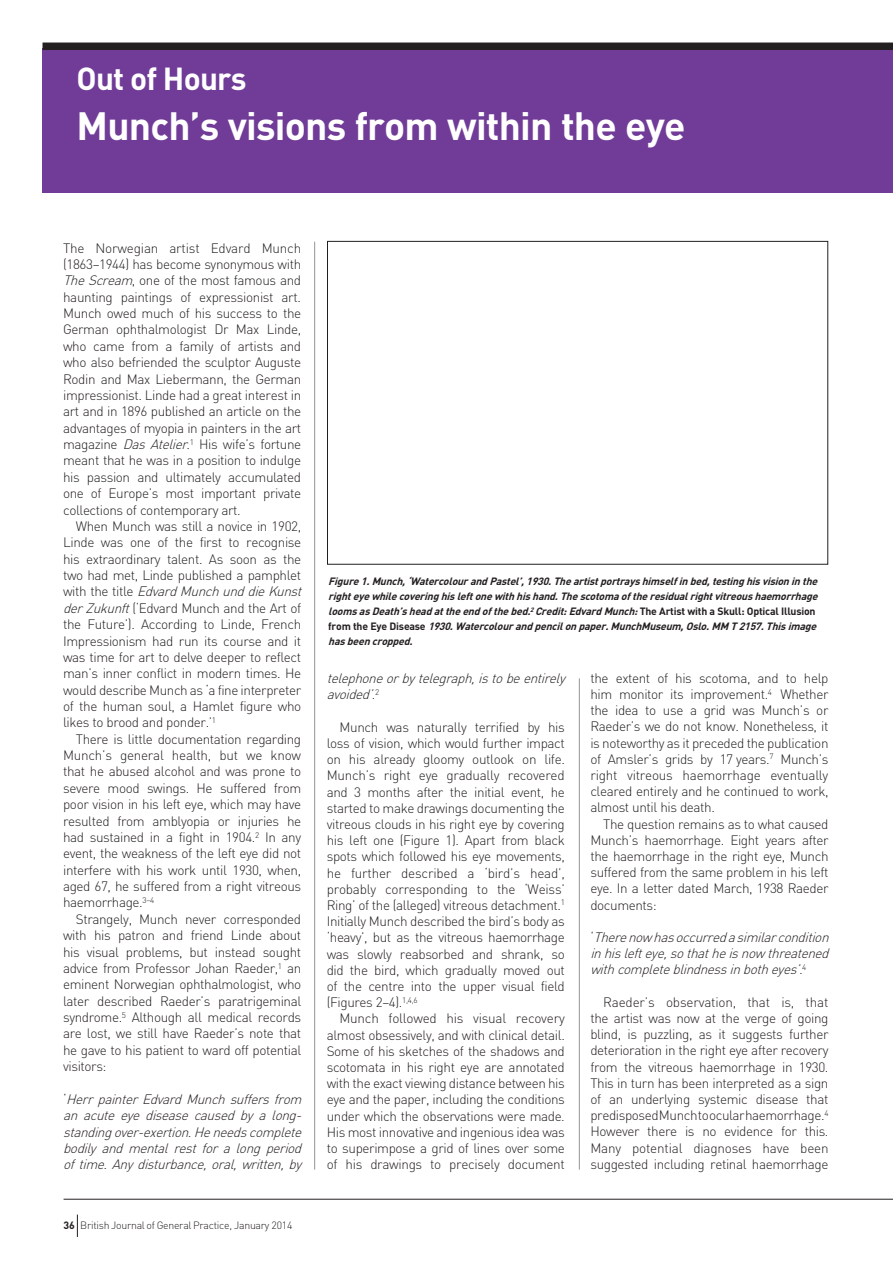
<style>
.page{position:relative;width:893px;height:1263px;background:#fff}
.page>*{position:absolute;margin:0;border:0;box-sizing:border-box;transform-origin:0 0}
.t1{font:700 39px "DIN";letter-spacing:-.02em;color:#fff}
.t2{font:700 31.5px "DIN";letter-spacing:-.025em;color:#fff}
.t3{font:300 13.5px/16.2px "DIN";letter-spacing:-.03em;color:#231f20;text-align:justify}
.t4{font:italic 300 13.5px/16.4px "DIN";color:#231f20;text-align:justify}
.t5{font:italic 700 10.5px/15px "DIN";color:#231f20}
.t6{font:300 10.5px "DIN";letter-spacing:-.025em;color:#231f20}
.s1{font-style:italic}
.s2{font-style:normal}
.s3{font-weight:700}
</style>
<div class="page">
<hr style="left:579px;top:678px;width:1px;height:491px;background:#939598">
<hr style="left:314px;top:242px;width:1px;height:927px;background:#939598">
<div style="left:43px;top:49px;width:850px;height:144px;background:#713c98"></div>
<div style="left:43px;top:43px;width:850px;height:7px;background:#231f20"></div>
<hr style="left:64px;top:1199px;width:829px;height:1px;background:#231f20">
<svg style="left:77px;top:1214px;width:1px;height:23px"></svg>
<div style="left:327px;top:241px;width:501px;height:323px;border:1px solid #231f20"></div>
<h2 class="t2" style="left:77px;top:58px;width:172px">Out of Hours</h2>
<h1 class="t1" style="left:77px;top:100px;width:610px">Munch’s visions from within the eye</h1>
<p class="t3" style="left:63px;top:239px;width:240px">The Norwegian artist Edvard Munch (1863–1944) has become synonymous with <span class="s1">TheScream</span>, one of the most famous and haunting paintings of expressionist art.<br>Munch owed much of his success to the German ophthalmologist Dr Max Linde, who came from a family of artists and who also befriended the sculptor Auguste Rodin and Max Liebermann, the German impressionist. Linde had a great interest in art and in 1896 published an article on the advantages of myopia in painters in the art magazine <span class="s1">DasAtelier</span>.<sup>1</sup> His wife’s fortune meant that he was in a position to indulge his passion and ultimately accumulated one of Europe’s most important private collections of contemporary art.</p>
<p class="t3" style="left:63px;top:518px;width:244px;text-align:left;text-indent:13px">When Munch was still a novice in 1902, Linde was one of the first to recognise his extraordinary talent. As soon as the two had met, Linde published a pamphlet w i t h t h e t i t l e <span class="s1">EdvardMunchunddieKunst derZukunft</span>(‘Edvard Munch and the Art of the Future’). According to Linde, French Impressionism had run its course and it was time for art to delve deeper to reflect man’s inner conflict in modern times. He would describe Munch as ‘a fine interpreter of the human soul, a Hamlet figure who likes to brood and ponder.’<sup>1</sup></p>
<p class="t3" style="left:63px;top:730px;width:240px;text-indent:13px">There is little documentation regarding Munch’s general health, but we know that he abused alcohol and was prone to severe mood swings. He suffered from poor vision in his left eye, which may have resulted from amblyopia or injuries he had sustained in a fight in 1904.<sup>2</sup> In any event, the weakness of the left eye did not interfere with his work until 1930, when, aged 67, he suffered from a right vitreous haemorrhage.<sup>3–4</sup></p>
<p class="t3" style="left:63px;top:911px;width:240px;text-indent:13px">Strangely, Munch never corresponded with his patron and friend Linde about his visual problems, but instead sought advice from Professor Johan Raeder,<sup>1</sup> an eminent Norwegian ophthalmologist, who later described Raeder’s paratrigeminal syndrome.<sup>5</sup> Although all medical records are lost, we still have Raeder’s note that he gave to his patient to ward off potential visitors:</p>
<p class="t4" style="left:63px;top:1091px;width:244px"><span class="s2">‘</span> HerrpainterEdvardMunchsuffersfrom an acute eye disease caused by a long&shy;standingover-exertion.Heneedscomplete bodily and mental rest for a long period oftime.Anydisturbance,oral,written,by</p>
<p class="t6" style="left:64px;top:1219px;width:230px"><span class="s3">36</span> British Journal of General Practice, January 2014</p>
<p class="t5" style="left:328px;top:574px;width:494px">Figure1.Munch,‘WatercolourandPastel’,1930.Theartistportrayshimselfinbed,testinghisvisioninthe righteyewhilecoveringhisleftonewithhishand.Thescotomaoftheresidualrightvitreoushaemorrhage loomsasDeath’sheadattheendofthebed.<sup>2</sup>Credit:EdvardMunch:<span class="s2">T h e A r t i s t w i t h a S k u l l : O p t i c a l I l l u s i o n f r o m t h e E y e D i s e a s e</span> 1930.Watercolourandpencilonpaper.MunchMuseum,Oslo.MM T2157.Thisimage hasbeencropped.</p>
<p class="t4" style="left:327px;top:670px;width:244px">telephoneorbytelegraph,istobeentirely avoided’<span class="s2">.</span> <sup>2</sup></p>
<p class="t3" style="left:327px;top:719px;width:240px;text-indent:13px">Munch was naturally terrified by his loss of vision, which would further impact on his already gloomy outlook on life.<br>Munch’s right eye gradually recovered and 3 months after the initial event, he started to make drawings documenting the vitreous clouds in his right eye by covering his left one (Figure 1). Apart from black spots which followed his eye movements, he further described a ‘bird’s head’, probably corresponding to the ‘Weiss’ Ring’ of the (alleged) vitreous detachment.<sup>1<br></sup>Initially Munch described the bird’s body as ‘heavy’, but as the vitreous haemorrhage was slowly reabsorbed and shrank, so did the bird, which gradually moved out of the centre into the upper visual field (Figures 2–4).<sup>1,4,6</sup></p>
<p class="t3" style="left:327px;top:1010px;width:240px;text-indent:13px">Munch followed his visual recovery almost obsessively, and with clinical detail.<br>Some of his sketches of the shadows and scotomata in his right eye are annotated with the exact viewing distance between his eye and the paper, including the conditions under which the observations were made.<br>His most innovative and ingenious idea was to superimpose a grid of lines over some of his drawings to precisely document</p>
<p class="t3" style="left:590px;top:670px;width:240px">the extent of his scotoma, and to help him monitor its improvement.<sup>4</sup> Whether the idea to use a grid was Munch’s or Raeder’s we do not know. Nonetheless, it is noteworthy as it preceded the publication of Amsler’s grids by 17 years.<sup>7</sup> Munch’s right vitreous haemorrhage eventually cleared entirely and he continued to work, almost until his death.</p>
<p class="t3" style="left:590px;top:815px;width:240px;text-indent:13px">The question remains as to what caused Munch’s haemorrhage. Eight years after the haemorrhage in the right eye, Munch suffered from the same problem in his left eye. In a letter dated March, 1938 Raeder documents:</p>
<p class="t4" style="left:590px;top:929px;width:244px"><span class="s2">‘</span> Therenow hasoccurredasimilarcondition inhislefteye,sothatheisnow threatened withcompleteblindnessinbotheyes’.<sup>4</sup></p>
<p class="t3" style="left:590px;top:994px;width:240px;text-indent:13px">Raeder’s observation, that is, that the artist was now at the verge of going blind, is puzzling, as it suggests further deterioration in the right eye after recovery from the vitreous haemorrhage in 1930.<br>This in turn has been interpreted as a sign of an underlying systemic disease that predisposed Munch to ocular haemorrhage.<sup>4<br></sup>However there is no evidence for this.<br>Many potential diagnoses have been suggested including retinal haemorrhage</p>
</div>
